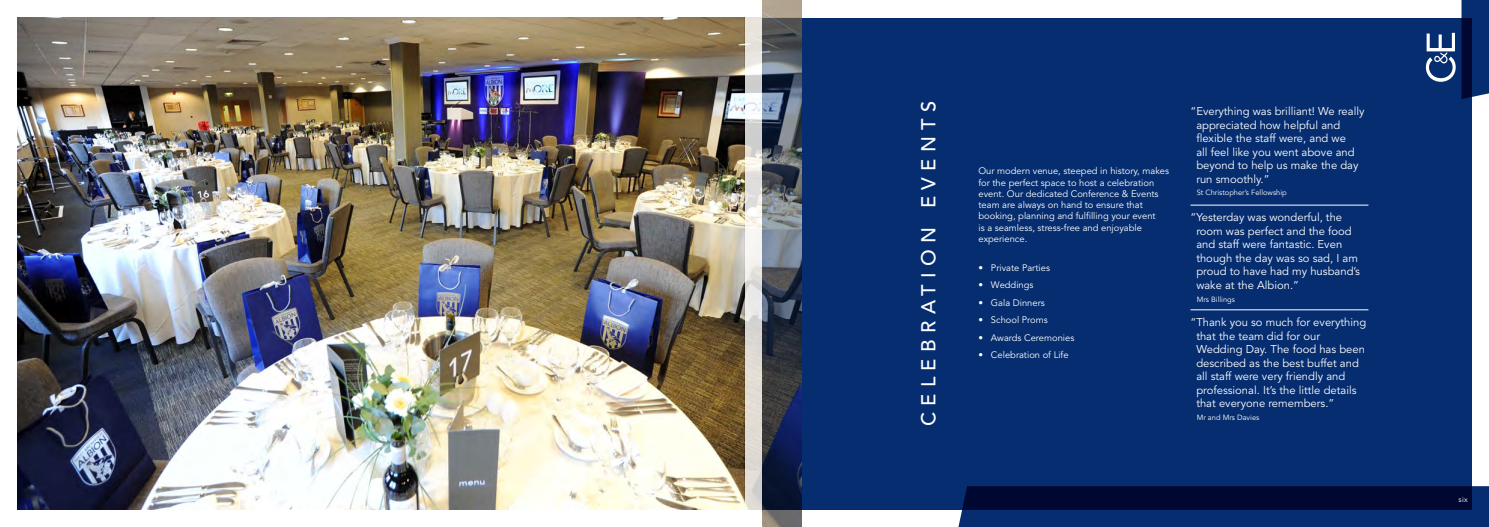
<style>
.page{position:relative;width:1489px;height:527px;background:#fff}
.page>*{position:absolute;margin:0;border:0;box-sizing:border-box;transform-origin:0 0}
.t1{font:500 20px "Avenir";letter-spacing:.32em;color:#fff}
.t2{font:11.25px/13.5px "Avenir";color:#fff}
.t3{font:9.38px/11.2px "Avenir";color:#fff}
.t4{font:7.5px "Avenir";color:#fff}
</style>
<div class="page">
<div style="left:762px;top:18px;width:708px;height:490px;background:#052d6f"></div>
<svg style="left:943px;top:485px;width:545px;height:41px;background:#061b4f"></svg>
<img style="left:18px;top:18px;width:744px;height:490px">
<svg style="left:1425px;top:33px;width:30px;height:49px"></svg>
<img style="left:762px;top:0;width:39px;height:526px">
<svg style="left:1461px;top:0;width:27px;height:99px;background:#09265e"></svg>
<hr style="left:1190px;top:205px;width:178px;height:1px;background:#fff">
<hr style="left:1190px;top:309px;width:178px;height:1px;background:#fff">
<p class="t1" style="left:917px;top:426px;width:327px;rotate:-90deg">CELEBRATION EVENTS</p>
<p class="t3" style="left:978px;top:166px;width:192px">Our modern venue, steeped in history, makes for the perfect space to host a celebration event. Our dedicated Conference &amp; Events team are always on hand to ensure that booking, planning and fulfilling your event<br>is a seamless, stress-free and enjoyable experience.</p>
<p class="t3" style="left:978px;top:262px;width:73px">• Private Parties</p>
<p class="t3" style="left:978px;top:279px;width:57px">• Weddings</p>
<p class="t3" style="left:978px;top:297px;width:68px">• Gala Dinners</p>
<p class="t3" style="left:978px;top:314px;width:71px">• School Proms</p>
<p class="t3" style="left:978px;top:332px;width:97px">• Awards Ceremonies</p>
<p class="t3" style="left:978px;top:349px;width:92px">• Celebration of Life</p>
<p class="t2" style="left:1196px;top:105px;width:170px;text-indent:-6px">“Everything was brilliant! We really appreciated how helpful and flexible the staff were, and we<br>all feel like you went above and beyond to help us make the day run smoothly.”</p>
<p class="t4" style="left:1196px;top:188px;width:91px">St Christopher’s Fellowship</p>
<p class="t2" style="left:1196px;top:211px;width:165px;text-indent:-6px">“Yesterday was wonderful, the room was perfect and the food and staff were fantastic. Even though the day was so sad, I am proud to have had my husband’s wake at the Albion.”</p>
<p class="t4" style="left:1196px;top:294px;width:40px">Mrs Billings</p>
<p class="t2" style="left:1196px;top:316px;width:171px;text-indent:-6px">“Thank you so much for everything that the team did for our<br>Wedding Day. The food has been described as the best buffet and all staff were very friendly and professional. It’s the little details that everyone remembers.”</p>
<p class="t4" style="left:1196px;top:412px;width:64px">Mr and Mrs Davies</p>
<p class="t4" style="left:1458px;top:495px;width:11px">six</p>
</div>
